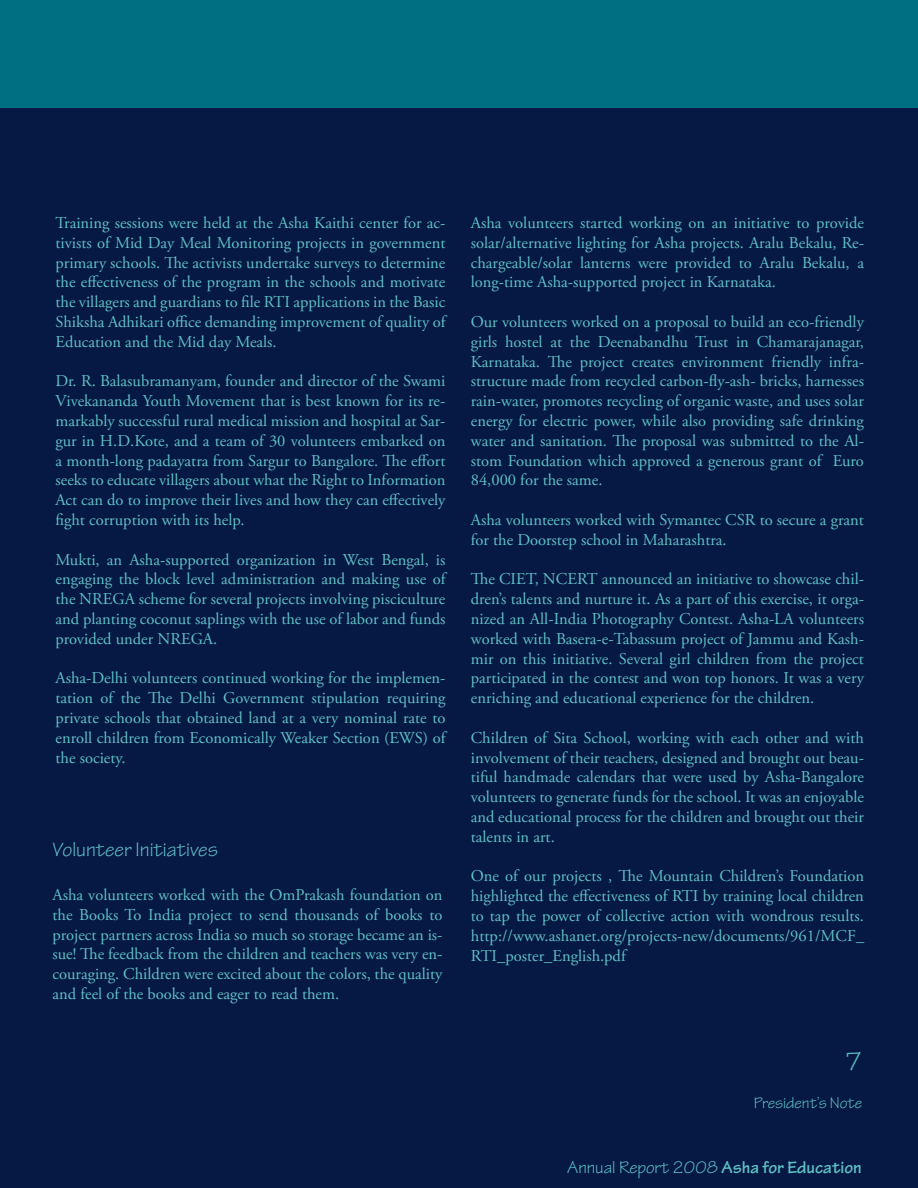
<style>
.page{position:relative;width:918px;height:1188px;background:#061844}
.page>*{position:absolute;margin:0;border:0;box-sizing:border-box;transform-origin:0 0}
.t1{font:27px "Tekton Pro";color:#5fc1c5}
.t2{font:21px "Tekton Pro";color:#5fc1c5}
.t3{font:18px "Tekton Pro";color:#5fc1c5}
.t4{font:16.5px/19.8px "Adobe Garamond Pro";color:#5fc1c5;text-align:justify}
.t5{font:16.5px "Tekton Pro";color:#5fc1c5}
.s1{font-weight:700}
</style>
<div class="page">
<div style="left:0;top:0;width:918px;height:108px;background:#006f82"></div>
<p class="t4" style="left:56px;top:213px;width:392px">Training sessions were held at the Asha Kaithi center for ac&shy;tivists of Mid Day Meal Monitoring projects in government primary schools. The activists undertake surveys to determine the effectiveness of the program in the schools and motivate the villagers and guardians to file RTI applications in the Basic Shiksha Adhikari office demanding improvement of quality of Education and the Mid day Meals.</p>
<p class="t4" style="left:56px;top:372px;width:392px">Dr. R. Balasubramanyam, founder and director of the Swami Vivekananda Youth Movement that is best known for its re&shy;markably successful rural medical mission and hospital at Sar&shy;gur in H.D.Kote, and a team of 30 volunteers embarked on a month-long padayatra from Sargur to Bangalore. The effort seeks to educate villagers about what the Right to Information Act can do to improve their lives and how they can effectively fight corruption with its help.</p>
<p class="t4" style="left:56px;top:550px;width:392px">Mukti, an Asha-supported organization in West Bengal, is engaging the block level administration and making use of the NREGA scheme for several projects involving pisciculture and planting coconut saplings with the use of labor and funds provided under NREGA.</p>
<p class="t4" style="left:56px;top:669px;width:392px">Asha-Delhi volunteers continued working for the implemen&shy;tation of the The Delhi Government stipulation requiring private schools that obtained land at a very nominal rate to enroll children from Economically Weaker Section (EWS) of the society.</p>
<p class="t2" style="left:52px;top:837px;width:167px">Volunteer Initiatives</p>
<p class="t4" style="left:52px;top:885px;width:392px">Asha volunteers worked with the OmPrakash foundation on the Books To India project to send thousands of books to project partners across India so much so storage became an is&shy;sue! The feedback from the children and teachers was very en&shy;couraging. Children were excited about the colors, the quality and feel of the books and eager to read them.</p>
<p class="t4" style="left:471px;top:213px;width:395px">Asha volunteers started working on an initiative to provide solar/alternative lighting for Asha projects. Aralu Bekalu, Re&shy;chargeable/solar lanterns were provided to Aralu Bekalu, a long-time Asha-supported project in Karnataka.</p>
<p class="t4" style="left:471px;top:312px;width:395px">Our volunteers worked on a proposal to build an eco-friendly girls hostel at the Deenabandhu Trust in Chamarajanagar, Karnataka. The project creates environment friendly infra&shy;structure made from recycled carbon-fly-ash- bricks, harnesses rain-water, promotes recycling of organic waste, and uses solar energy for electric power, while also providing safe drinking water and sanitation. The proposal was submitted to the Al&shy;stom Foundation which approved a generous grant of Euro 84,000 for the same.</p>
<p class="t4" style="left:471px;top:510px;width:395px">Asha volunteers worked with Symantec CSR to secure a grant for the Doorstep school in Maharashtra.</p>
<p class="t4" style="left:471px;top:570px;width:395px">The CIET, NCERT announced an initiative to showcase chil&shy;dren’s talents and nurture it. As a part of this exercise, it orga&shy;nized an All-India Photography Contest. Asha-LA volunteers worked with Basera-e-Tabassum project of Jammu and Kash&shy;mir on this initiative. Several girl children from the project participated in the contest and won top honors. It was a very enriching and educational experience for the children.</p>
<p class="t4" style="left:471px;top:728px;width:395px">Children of Sita School, working with each other and with involvement of their teachers, designed and brought out beau&shy;tiful handmade calendars that were used by Asha-Bangalore volunteers to generate funds for the school. It was an enjoyable and educational process for the children and brought out their talents in art.</p>
<p class="t4" style="left:471px;top:867px;width:395px">One of our projects , The Mountain Children’s Foundation highlighted the effectiveness of RTI by training local children to tap the power of collective action with wondrous results. http://www.ashanet.org/projects-new/documents/961/MCF_ RTI_poster_English.pdf</p>
<p class="t1" style="left:845px;top:1046px;width:19px">7</p>
<p class="t5" style="left:754px;top:1093px;width:110px">President’s Note</p>
<p class="t3" style="left:567px;top:1157px;width:296px">Annual Report 2008 <span class="s1">Asha for Education</span></p>
</div>
